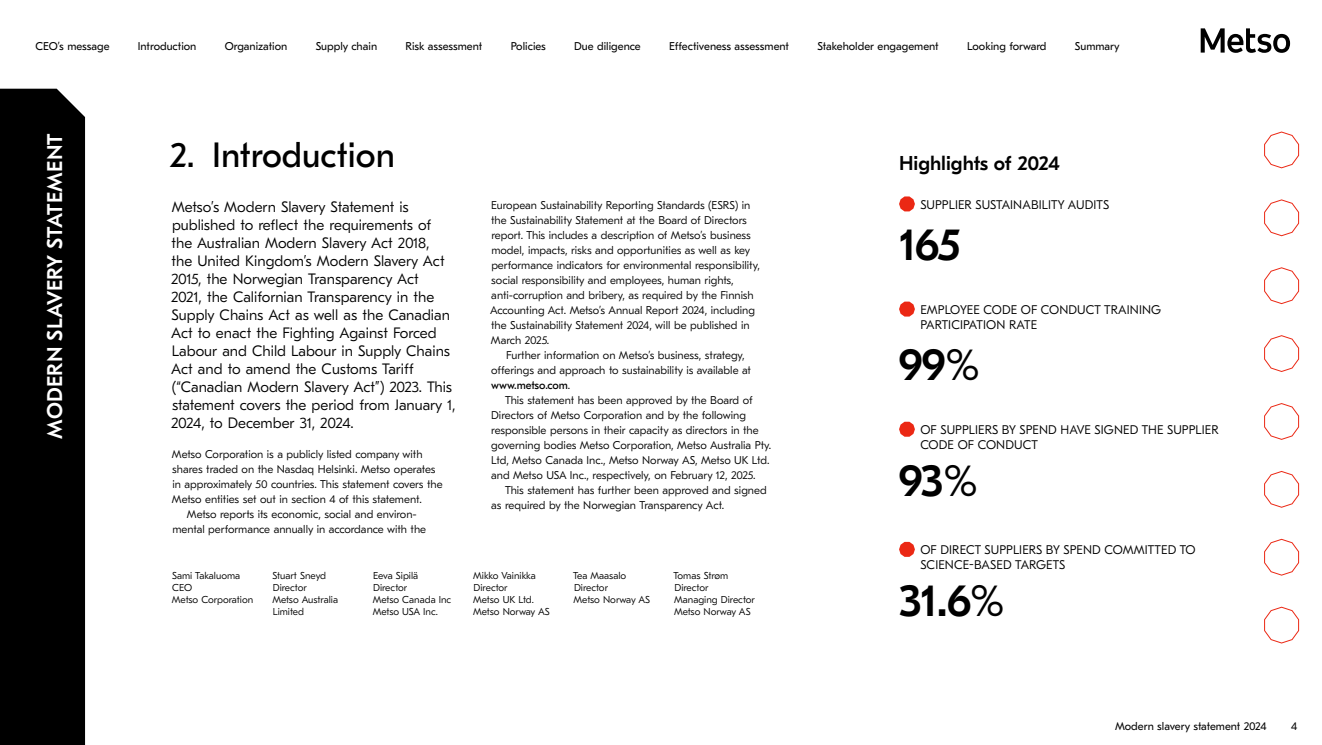
<style>
.page{position:relative;width:1322px;height:745px;background:#fff}
.page>*{position:absolute;margin:0;border:0;box-sizing:border-box;transform-origin:0 0}
.t1{font:500 45px "GT Eesti Pro Text";letter-spacing:-.025em;color:#000}
.t2{font:35px "GT Eesti Pro Text";color:#000}
.t3{font:500 21.25px "GT Eesti Pro Text";letter-spacing:.01em;color:#fff}
.t4{font:500 20px "GT Eesti Pro Text";color:#000}
.t5{font:300 15px/18px "GT Eesti Pro Text";color:#000}
.t6{font:300 12.5px/15px "GT Eesti Pro Text";letter-spacing:.01em;color:#000}
.t7{font:300 11.25px/15px "GT Eesti Pro Text";color:#000}
.t8{font:11.25px "GT Eesti Pro Text";color:#000}
.t9{font:300 10px/12px "GT Eesti Pro Text";color:#000}
.s1{font-weight:400}
</style>
<div class="page">
<svg style="left:1264px;top:132px;width:35px;height:36px"></svg>
<svg style="left:1264px;top:199px;width:35px;height:37px"></svg>
<svg style="left:1264px;top:267px;width:35px;height:37px"></svg>
<svg style="left:1264px;top:335px;width:35px;height:36px"></svg>
<svg style="left:1264px;top:403px;width:35px;height:36px"></svg>
<svg style="left:1264px;top:471px;width:35px;height:36px"></svg>
<svg style="left:1264px;top:538px;width:35px;height:37px"></svg>
<svg style="left:1264px;top:606px;width:35px;height:37px"></svg>
<svg style="left:899px;top:301px;width:16px;height:15px"></svg>
<svg style="left:899px;top:421px;width:16px;height:15px"></svg>
<svg style="left:899px;top:541px;width:16px;height:15px"></svg>
<svg style="left:899px;top:196px;width:16px;height:15px"></svg>
<div style="left:0;top:89px;width:85px;height:655px;background:#000"></div>
<svg style="left:1200px;top:28px;width:90px;height:25px"></svg>
<p class="t8" style="left:35px;top:40px;width:76px">CEO’s message</p>
<p class="t8" style="left:138px;top:40px;width:60px">Introduction</p>
<p class="t8" style="left:225px;top:40px;width:64px">Organization</p>
<p class="t8" style="left:316px;top:40px;width:63px">Supply chain</p>
<p class="t8" style="left:405px;top:40px;width:78px">Risk assessment</p>
<p class="t8" style="left:511px;top:40px;width:37px">Policies</p>
<p class="t8" style="left:574px;top:40px;width:68px">Due diligence</p>
<p class="t8" style="left:669px;top:40px;width:122px">Effectiveness assessment</p>
<p class="t8" style="left:817px;top:40px;width:123px">Stakeholder engagement</p>
<p class="t8" style="left:967px;top:40px;width:81px">Looking forward</p>
<p class="t8" style="left:1075px;top:40px;width:46px">Summary</p>
<h3 class="t3" style="left:43px;top:438px;width:306px;rotate:-90deg">Modern slavery statement</h3>
<h2 class="t2" style="left:170px;top:135px;width:227px">2. Introduction</h2>
<p class="t5" style="left:171px;top:198px;width:286px">Metso’s Modern Slavery Statement is published to reflect the requirements of<br>the Australian Modern Slavery Act 2018,<br>the United Kingdom’s Modern Slavery Act 2015, the Norwegian Transparency Act<br>2021, the Californian Transparency in the Supply Chains Act as well as the Canadian Act to enact the Fighting Against Forced Labour and Child Labour in Supply Chains Act and to amend the Customs Tariff (“Canadian Modern Slavery Act”) 2023. This statement covers the period from January 1, 2024, to December 31, 2024.</p>
<p class="t7" style="left:172px;top:446px;width:252px">Metso Corporation is a publicly listed company with</p>
<p class="t7" style="left:172px;top:461px;width:265px">shares traded on the Nasdaq Helsinki. Metso operates</p>
<p class="t7" style="left:172px;top:476px;width:272px">in approximately 50 countries. This statement covers the</p>
<p class="t7" style="left:172px;top:491px;width:251px">Metso entities set out in section 4 of this statement.</p>
<p class="t7" style="left:187px;top:506px;width:231px">Metso reports its economic, social and environ-</p>
<p class="t7" style="left:172px;top:521px;width:255px">mental performance annually in accordance with the</p>
<p class="t7" style="left:490px;top:197px;width:271px">European Sustainability Reporting Standards (ESRS) in the Sustainability Statement at the Board of Directors report. This includes a description of Metso’s business model, impacts, risks and opportunities as well as key performance indicators for environmental responsibility, social responsibility and employees, human rights, anti-corruption and bribery, as required by the Finnish Accounting Act. Metso’s Annual Report 2024, including the Sustainability Statement 2024, will be published in March 2025.</p>
<p class="t7" style="left:491px;top:347px;width:261px;text-indent:15px">Further information on Metso’s business, strategy, offerings and approach to sustainability is available at <span class="s1">www.metso.com</span>.</p>
<p class="t7" style="left:491px;top:392px;width:281px;text-indent:14px">This statement has been approved by the Board of Directors of Metso Corporation and by the following responsible persons in their capacity as directors in the governing bodies Metso Corporation, Metso Australia Pty.<br>Ltd, Metso Canada Inc., Metso Norway AS, Metso UK Ltd. and Metso USA Inc., respectively, on February 12, 2025.</p>
<p class="t7" style="left:491px;top:482px;width:277px;text-indent:14px">This statement has further been approved and signed as required by the Norwegian Transparency Act.</p>
<p class="t9" style="left:172px;top:569px;width:83px">Sami Takaluoma<br>CEO<br>Metso Corporation</p>
<p class="t9" style="left:272px;top:569px;width:67px">Stuart Sneyd<br>Director<br>Metso Australia<br>Limited</p>
<p class="t9" style="left:373px;top:569px;width:80px">Eeva Sipilä<br>Director<br>Metso Canada Inc<br>Metso USA Inc.</p>
<p class="t9" style="left:473px;top:569px;width:78px">Mikko Vainikka<br>Director<br>Metso UK Ltd.<br>Metso Norway AS</p>
<p class="t9" style="left:573px;top:569px;width:79px">Tea Maasalo<br>Director<br>Metso Norway AS</p>
<p class="t9" style="left:673px;top:569px;width:83px">Tomas Strøm<br>Director<br>Managing Director<br>Metso Norway AS</p>
<h3 class="t4" style="left:899px;top:152px;width:162px">Highlights of 2024</h3>
<p class="t6" style="left:920px;top:197px;width:190px">SUPPLIER SUSTAINABILITY AUDITS</p>
<h1 class="t1" style="left:899px;top:219px;width:62px">165</h1>
<p class="t6" style="left:920px;top:302px;width:242px">EMPLOYEE CODE OF CONDUCT TRAINING<br>PARTICIPATION RATE</p>
<h1 class="t1" style="left:899px;top:339px;width:83px">99%</h1>
<p class="t6" style="left:920px;top:422px;width:300px">OF SUPPLIERS BY SPEND HAVE SIGNED THE SUPPLIER<br>CODE OF CONDUCT</p>
<h1 class="t1" style="left:899px;top:455px;width:81px">93%</h1>
<p class="t6" style="left:920px;top:542px;width:277px">OF DIRECT SUPPLIERS BY SPEND COMMITTED TO<br>SCIENCE-BASED TARGETS</p>
<h1 class="t1" style="left:899px;top:575px;width:107px">31.6%</h1>
<p class="t8" style="left:1115px;top:719px;width:153px">Modern slavery statement 2024</p>
<p class="t8" style="left:1291px;top:719px;width:8px">4</p>
</div>
